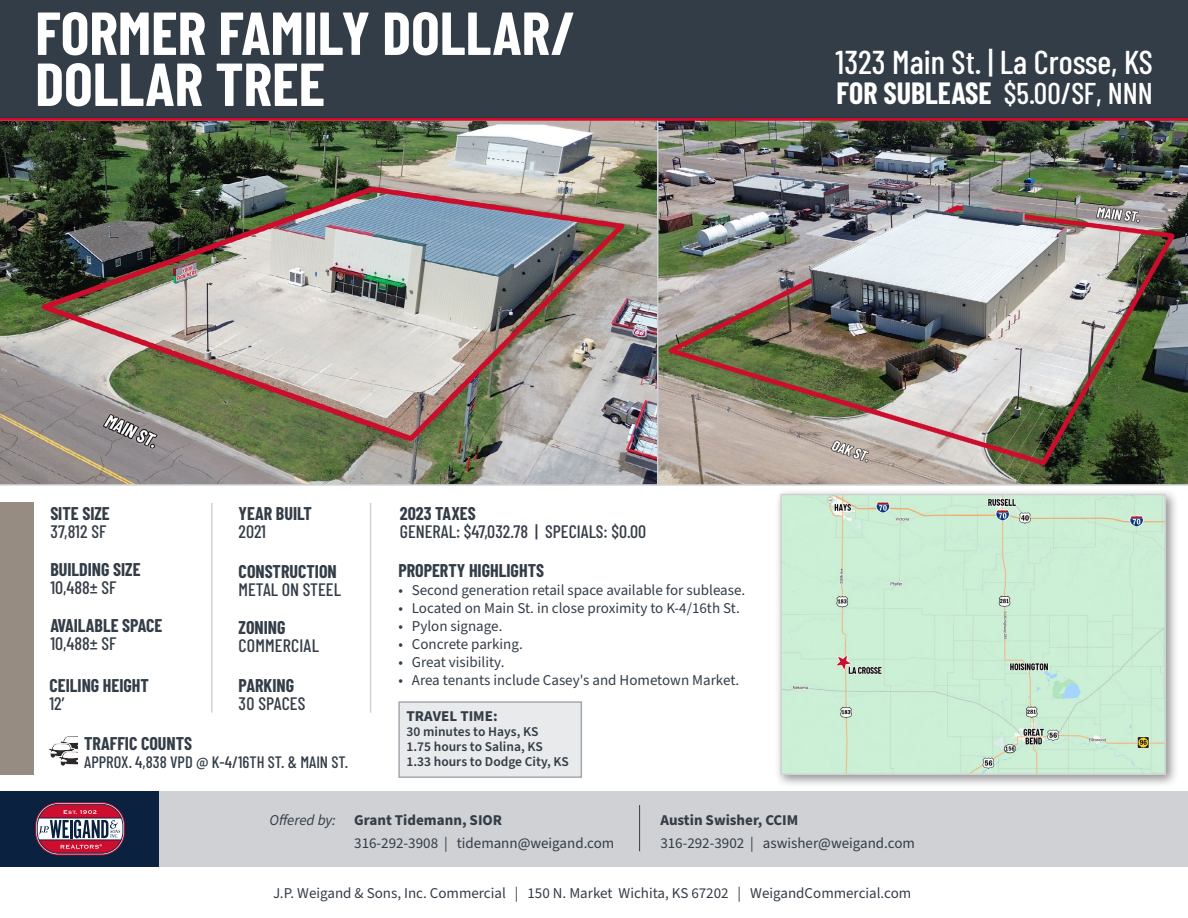
<style>
.page{position:relative;width:1188px;height:918px;background:#fff}
.page>*{position:absolute;margin:0;border:0;box-sizing:border-box;transform-origin:0 0}
.t1{font:700 60.6px/51px "Barlow Condensed";color:#fff}
.t2{font:500 33px "Barlow Condensed";color:#fff}
.t3{font:500 30px "Barlow Condensed";color:#fff}
.t4{font:700 18px "Barlow Condensed";color:#333d47}
.t5{font:500 18px "Barlow Condensed";color:#333d47}
.t6{font:500 16.5px "Barlow Condensed";color:#333d47}
.t7{font:15px "Source Sans Pro";color:#333d47}
.t8{font:700 15px "Source Sans Pro";color:#333d47}
.t9{font:italic 15px "Source Sans Pro";color:#333d47}
.t10{font:600 13.5px/15px "Source Sans Pro";color:#333d47}
.s1{font-weight:700}
</style>
<div class="page">
<img style="left:658px;top:121px;width:530px;height:365px">
<div style="left:0;top:502px;width:34px;height:273px;background:#968c82"></div>
<svg style="left:49px;top:736px;width:28px;height:30px"></svg>
<img style="left:0;top:121px;width:658px;height:365px">
<hr style="left:0;top:118px;width:1188px;height:3px;background:#cf0d2e">
<div style="left:775px;top:488px;width:404px;height:300px;background:#231f20;opacity:.5"></div>
<img style="left:783px;top:497px;width:380px;height:275px">
<div style="left:780px;top:494px;width:386px;height:281px;border:2px solid #cfd1d4"></div>
<div style="left:0;top:0;width:1188px;height:118px;background:#333d47"></div>
<div style="left:0;top:791px;width:160px;height:76px;background:#0a2140"></div>
<svg style="left:35px;top:802px;width:90px;height:53px"></svg>
<svg style="left:37px;top:804px;width:86px;height:50px"></svg>
<div style="left:160px;top:791px;width:1028px;height:76px;background:#cfd1d4"></div>
<hr style="left:639px;top:805px;width:1px;height:46px;background:#333d47">
<div style="left:398px;top:701px;width:184px;height:77px;background:#e9eaeb"></div>
<hr style="left:211px;top:503px;width:2px;height:210px;background:#cfd1d4">
<hr style="left:370px;top:503px;width:1px;height:210px;background:#cfd1d4">
<h1 class="t1" style="left:35px;top:4px;width:542px">FORMER FAMILY DOLLAR/<br>DOLLAR TREE</h1>
<h2 class="t2" style="left:836px;top:39px;width:319px">1323 Main St. | La Crosse, KS</h2>
<h3 class="t3" style="left:837px;top:72px;width:318px"><span class="s1">FOR SUBLEASE</span> $5.00/SF, NNN</h3>
<p class="t4" style="left:50px;top:501px;width:61px">SITE SIZE</p>
<p class="t5" style="left:50px;top:519px;width:58px">37,812 SF</p>
<p class="t4" style="left:50px;top:557px;width:92px">BUILDING SIZE</p>
<p class="t5" style="left:50px;top:574px;width:68px">10,488± SF</p>
<p class="t4" style="left:239px;top:501px;width:75px">YEAR BUILT</p>
<p class="t5" style="left:239px;top:519px;width:29px">2021</p>
<p class="t4" style="left:239px;top:558px;width:100px">CONSTRUCTION</p>
<p class="t5" style="left:239px;top:576px;width:104px">METAL ON STEEL</p>
<p class="t4" style="left:50px;top:612px;width:114px">AVAILABLE SPACE</p>
<p class="t5" style="left:50px;top:630px;width:68px">10,488± SF</p>
<p class="t4" style="left:239px;top:615px;width:48px">ZONING</p>
<p class="t5" style="left:239px;top:633px;width:82px">COMMERCIAL</p>
<p class="t4" style="left:239px;top:672px;width:57px">PARKING</p>
<p class="t5" style="left:239px;top:690px;width:68px">30 SPACES</p>
<p class="t4" style="left:50px;top:672px;width:101px">CEILING HEIGHT</p>
<p class="t5" style="left:50px;top:690px;width:16px">12’</p>
<p class="t4" style="left:84px;top:731px;width:109px">TRAFFIC COUNTS</p>
<p class="t6" style="left:84px;top:750px;width:266px">APPROX. 4,838 VPD @ K-4/16TH ST. &amp; MAIN ST.</p>
<p class="t4" style="left:400px;top:501px;width:77px">2023 TAXES</p>
<p class="t5" style="left:400px;top:519px;width:248px">GENERAL: $47,032.78 | SPECIALS: $0.00</p>
<p class="t4" style="left:398px;top:557px;width:147px">PROPERTY HIGHLIGHTS</p>
<p class="t7" style="left:398px;top:580px;width:348px">• Second generation retail space available for sublease.</p>
<p class="t7" style="left:398px;top:598px;width:343px">• Located on Main St. in close proximity to K-4/16th St.</p>
<p class="t7" style="left:398px;top:616px;width:106px">• Pylon signage.</p>
<p class="t7" style="left:398px;top:634px;width:126px">• Concrete parking.</p>
<p class="t7" style="left:398px;top:652px;width:108px">• Great visibility.</p>
<p class="t7" style="left:398px;top:670px;width:342px">• Area tenants include Casey's and Hometown Market.</p>
<p class="t8" style="left:407px;top:706px;width:93px">TRAVEL TIME:</p>
<p class="t10" style="left:407px;top:724px;width:164px">30 minutes to Hays, KS<br>1.75 hours to Salina, KS<br>1.33 hours to Dodge City, KS</p>
<p class="t9" style="left:270px;top:810px;width:68px">Offered by:</p>
<p class="t8" style="left:354px;top:810px;width:149px">Grant Tidemann, SIOR</p>
<p class="t7" style="left:354px;top:833px;width:262px">316-292-3908 | tidemann@weigand.com</p>
<p class="t8" style="left:660px;top:810px;width:139px">Austin Swisher, CCIM</p>
<p class="t7" style="left:660px;top:833px;width:256px">316-292-3902 | aswisher@weigand.com</p>
<p class="t7" style="left:273px;top:883px;width:640px">J.P. Weigand &amp; Sons, Inc. Commercial | 150 N. Market Wichita, KS 67202 | WeigandCommercial.com</p>
</div>
